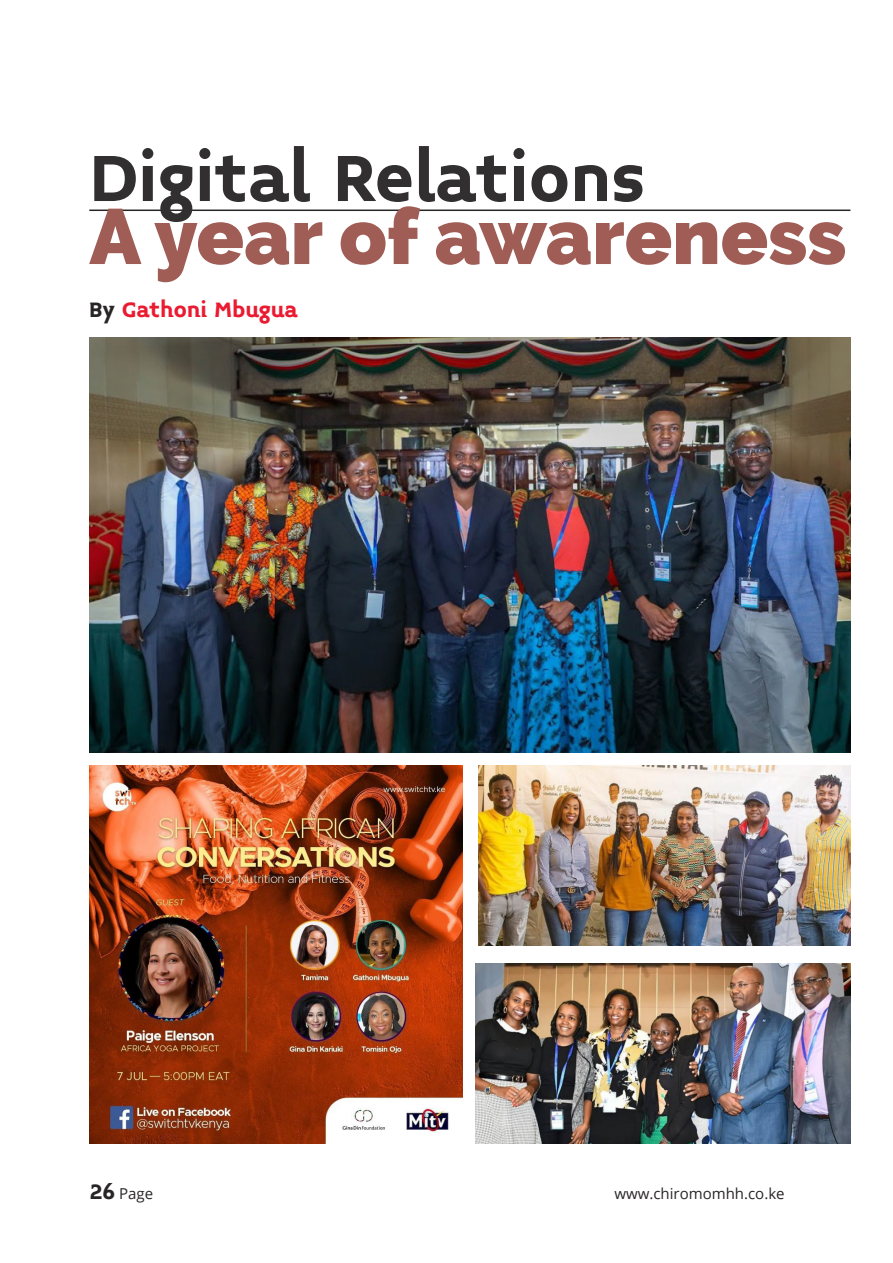
<style>
.page{position:relative;width:893px;height:1263px;background:#fff}
.page>*{position:absolute;margin:0;border:0;box-sizing:border-box;transform-origin:0 0}
.Headline_01{font:900 78px "Raleway";color:#a05d56}
.Chap_Name_01{font:700 75px "Midiet Sans";color:#312f30}
.t1{font:700 24px "Midiet Serif";color:#ea1b31}
.t2{font:15px "Open Sans";color:#282526}
.s1{color:#282526}
.s2{font-family:"Midiet Serif";font-weight:700;font-size:24px}
</style>
<div class="page">
<hr style="left:89px;top:210px;width:761px;height:1px;background:#282526">
<img style="left:90px;top:337px;width:760px;height:416px">
<img style="left:90px;top:766px;width:372px;height:378px">
<img style="left:478px;top:765px;width:372px;height:181px">
<img style="left:476px;top:963px;width:374px;height:181px">
<p class="Chap_Name_01" style="left:89px;top:136px;width:557px">Digital Relations</p>
<p class="Headline_01" style="left:89px;top:191px;width:758px">A year of awareness</p>
<p class="t1" style="left:89px;top:296px;width:210px"><span class="s1">By</span> Gathoni Mbugua</p>
<p class="t2" style="left:90px;top:1183px;width:65px"><span class="s2">26</span> Page</p>
<p class="t2" style="left:614px;top:1183px;width:172px">www.chiromomhh.co.ke</p>
</div>
